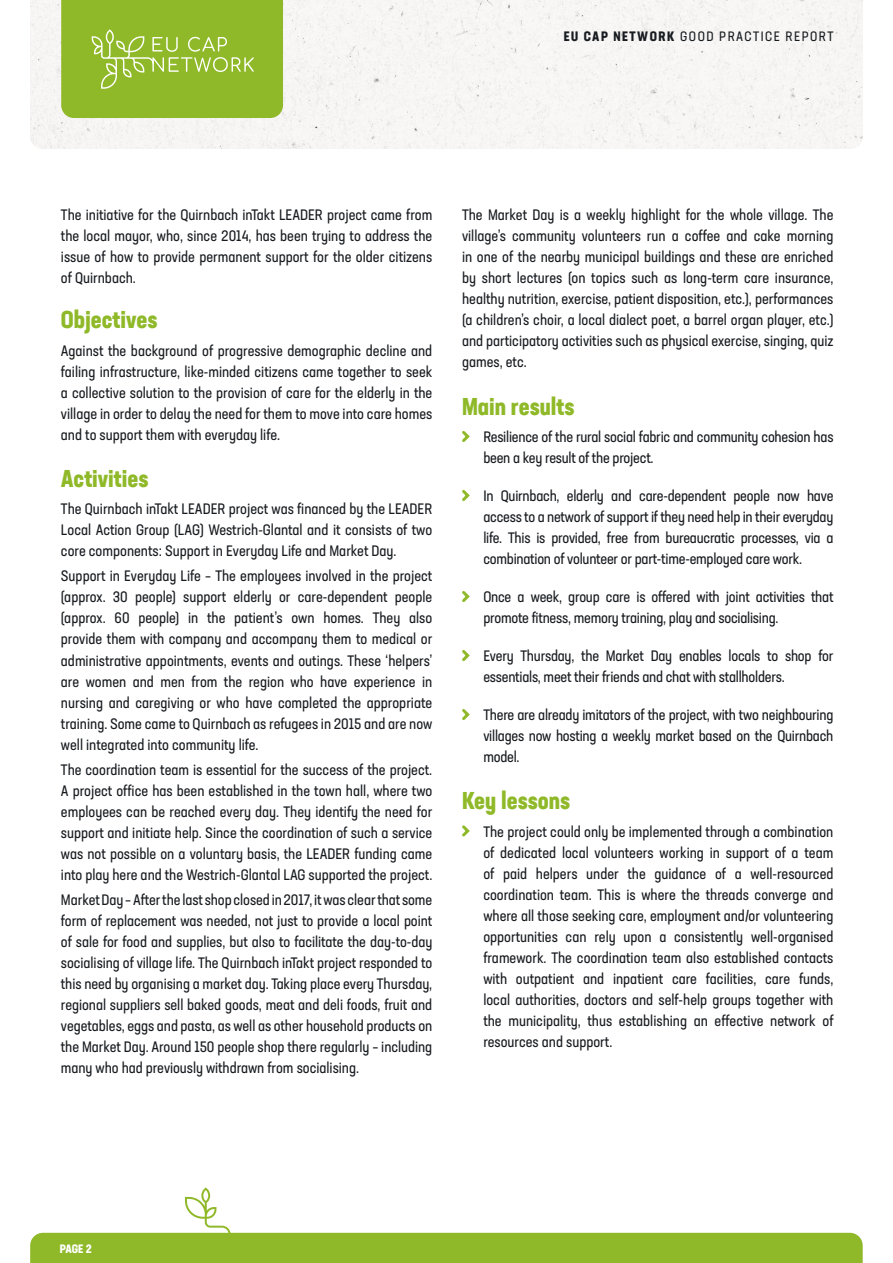
<style>
.page{position:relative;width:893px;height:1263px;background:#fff}
.page>*{position:absolute;margin:0;border:0;box-sizing:border-box;transform-origin:0 0}
.t1{font:700 condensed 24px "Neusa Next Std";color:#8fb929}
.t2{font:condensed 15px/21px "Neusa Next Std";letter-spacing:-.01em;color:#171b1f;text-align:justify}
.t3{font:condensed 13.5px "Neusa Next Std";letter-spacing:.11em;color:#171b1f}
.t4{font:700 condensed 12px "Neusa Next Std";color:#fff}
.s1{font-weight:700}
</style>
<div class="page">
<svg style="left:30px;top:1187px;width:833px;height:76px"></svg>
<svg style="left:462px;top:431px;width:8px;height:11px"></svg>
<svg style="left:462px;top:490px;width:8px;height:11px"></svg>
<svg style="left:462px;top:591px;width:8px;height:11px"></svg>
<svg style="left:462px;top:650px;width:8px;height:11px"></svg>
<svg style="left:462px;top:709px;width:8px;height:12px"></svg>
<svg style="left:462px;top:825px;width:8px;height:12px"></svg>
<div style="left:30px;top:0;width:833px;height:149px;background:#f7f6f5"></div>
<svg style="left:61px;top:0;width:222px;height:118px;background:#94bc33"></svg>
<p class="t3" style="left:564px;top:27px;width:271px"><span class="s1">EU CAP NETWORK</span> GOOD PRACTICE REPORT</p>
<p class="t2" style="left:61px;top:204px;width:373px">The initiative for the Quirnbach inTakt LEADER project came from the local mayor, who, since 2014, has been trying to address the issue of how to provide permanent support for the older citizens of Quirnbach.</p>
<h1 class="t1" style="left:61px;top:305px;width:98px">Objectives</h1>
<p class="t2" style="left:61px;top:340px;width:373px">Against the background of progressive demographic decline and failing infrastructure, like-minded citizens came together to seek a collective solution to the provision of care for the elderly in the village in order to delay the need for them to move into care homes and to support them with everyday life.</p>
<h1 class="t1" style="left:61px;top:463px;width:89px">Activities</h1>
<p class="t2" style="left:61px;top:498px;width:373px">The Quirnbach inTakt LEADER project was financed by the LEADER Local Action Group (LAG) Westrich-Glantal and it consists of two core components: Support in Everyday Life and Market Day.</p>
<p class="t2" style="left:61px;top:565px;width:373px">Support in Everyday Life – The employees involved in the project (approx. 30 people) support elderly or care-dependent people (approx. 60 people) in the patient’s own homes. They also provide them with company and accompany them to medical or administrative appointments, events and outings. These ‘helpers’ are women and men from the region who have experience in nursing and caregiving or who have completed the appropriate training. Some came to Quirnbach as refugees in 2015 and are now well integrated into community life.</p>
<p class="t2" style="left:61px;top:759px;width:373px">The coordination team is essential for the success of the project.<br>A project office has been established in the town hall, where two employees can be reached every day. They identify the need for support and initiate help. Since the coordination of such a service was not possible on a voluntary basis, the LEADER funding came into play here and the Westrich-Glantal LAG supported the project.</p>
<p class="t2" style="left:61px;top:889px;width:373px">Market Day – After the last shop closed in 2017, it was clear that some form of replacement was needed, not just to provide a local point of sale for food and supplies, but also to facilitate the day-to-day socialising of village life. The Quirnbach inTakt project responded to this need by organising a market day. Taking place every Thursday, regional suppliers sell baked goods, meat and deli foods, fruit and vegetables, eggs and pasta, as well as other household products on the Market Day. Around 150 people shop there regularly – including many who had previously withdrawn from socialising.</p>
<p class="t2" style="left:462px;top:204px;width:373px">The Market Day is a weekly highlight for the whole village. The village’s community volunteers run a coffee and cake morning in one of the nearby municipal buildings and these are enriched by short lectures (on topics such as long-term care insurance, healthy nutrition, exercise, patient disposition, etc.), performances (a children’s choir, a local dialect poet, a barrel organ player, etc.) and participatory activities such as physical exercise, singing, quiz games, etc.</p>
<h1 class="t1" style="left:462px;top:391px;width:114px">Main results</h1>
<p class="t2" style="left:483px;top:426px;width:352px">Resilience of the rural social fabric and community cohesion has been a key result of the project.</p>
<p class="t2" style="left:483px;top:485px;width:352px">In Quirnbach, elderly and care-dependent people now have access to a network of support if they need help in their everyday life. This is provided, free from bureaucratic processes, via a combination of volunteer or part-time-employed care work.</p>
<p class="t2" style="left:483px;top:586px;width:352px">Once a week, group care is offered with joint activities that promote fitness, memory training, play and socialising.</p>
<p class="t2" style="left:483px;top:645px;width:352px">Every Thursday, the Market Day enables locals to shop for essentials, meet their friends and chat with stallholders.</p>
<p class="t2" style="left:483px;top:704px;width:352px">There are already imitators of the project, with two neighbouring villages now hosting a weekly market based on the Quirnbach model.</p>
<h1 class="t1" style="left:462px;top:785px;width:110px">Key lessons</h1>
<p class="t2" style="left:483px;top:820px;width:352px">The project could only be implemented through a combination of dedicated local volunteers working in support of a team of paid helpers under the guidance of a well-resourced coordination team. This is where the threads converge and where all those seeking care, employment and/or volunteering opportunities can rely upon a consistently well-organised framework. The coordination team also established contacts with outpatient and inpatient care facilities, care funds, local authorities, doctors and self-help groups together with the municipality, thus establishing an effective network of resources and support.</p>
<p class="t4" style="left:60px;top:1241px;width:33px">PAGE 2</p>
</div>
